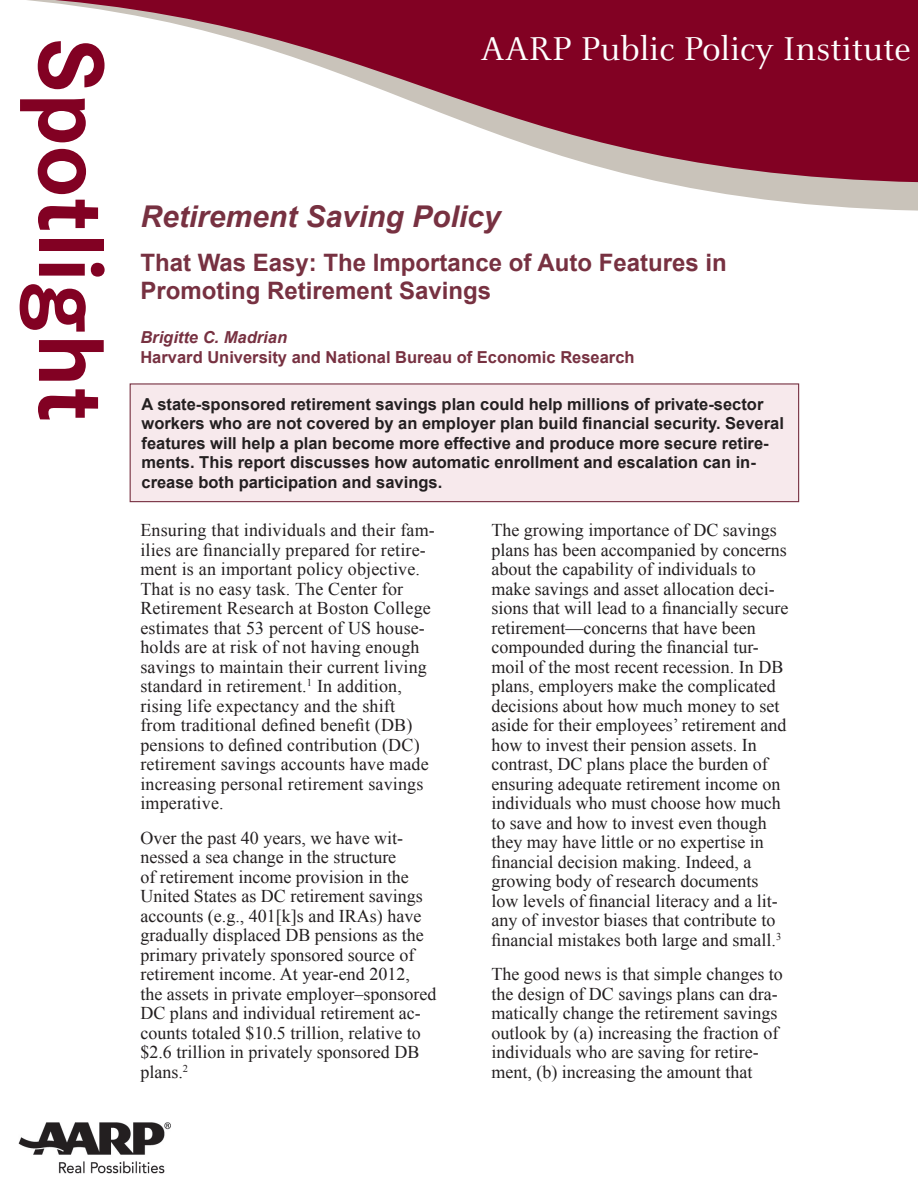
<style>
.page{position:relative;width:918px;height:1188px;background:#fff}
.page>*{position:absolute;margin:0;border:0;box-sizing:border-box;transform-origin:0 0}
.t1{font:700 91.05px "Corporate SBQ";color:#820123}
.t2{font:36.45px "Celeste";color:#fff}
.t3{font:italic 700 30px "Arial";color:#773141}
.t4{font:700 24px/28.8px "Arial";color:#773141}
.Body{font:18px/19.5px "Times New Roman";color:#231f20}
.SummaryBox{font:700 16.5px/19.5px "Arial";color:#231f20}
.AuthorAffiliation{font:700 16.5px "Arial";color:#773141}
.Author{font:italic 700 16.5px "Arial";color:#773141}
</style>
<div class="page">
<svg style="left:667px;top:183px;width:251px;height:28px;fill:#c9c3ba"></svg>
<svg style="left:27px;top:0;width:891px;height:183px;fill:#820123"></svg>
<img style="left:18px;top:1122px;width:153px;height:51px">
<div style="left:130px;top:384px;width:669px;height:118px;background:#f7e9ec"></div>
<div style="left:130px;top:383px;width:669px;height:119px;border:1px solid #773141"></div>
<p class="t1" style="left:126px;top:38px;width:385px;rotate:90deg">Spotlight</p>
<p class="t2" style="left:480px;top:30px;width:432px">AARP Public Policy Institute</p>
<h1 class="t3" style="left:140px;top:196px;width:362px">Retirement Saving Policy</h1>
<h1 class="t4" style="left:140px;top:248px;width:588px">That Was Easy: The Importance of Auto Features in<br>Promoting Retirement Savings</h1>
<p class="Author" style="left:140px;top:326px;width:148px">Brigitte C. Madrian</p>
<p class="AuthorAffiliation" style="left:140px;top:346px;width:496px">Harvard University and National Bureau of Economic Research</p>
<p class="SummaryBox" style="left:142px;top:395px;width:644px">A state-sponsored retirement savings plan could help millions of private-sector workers who are not covered by an employer plan build financial security. Several features will help a plan become more effective and produce more secure retire&shy;ments. This report discusses how automatic enrollment and escalation can in&shy;crease both participation and savings.</p>
<p class="Body" style="left:140px;top:520px;width:296px">Ensuring that individuals and their fam&shy;ilies are financially prepared for retire&shy;ment is an important policy objective.<br>That is no easy task. The Center for Retirement Research at Boston College estimates that 53 percent of US house&shy;holds are at risk of not having enough savings to maintain their current living standard in retirement.<sup>1</sup> In addition, rising life expectancy and the shift from traditional defined benefit (DB) pensions to defined contribution (DC) retirement savings accounts have made increasing personal retirement savings imperative.</p>
<p class="Body" style="left:140px;top:828px;width:297px">Over the past 40 years, we have wit&shy;nessed a sea change in the structure<br>of retirement income provision in the United States as DC retirement savings accounts (e.g., 401[k]s and IRAs) have gradually displaced DB pensions as the primary privately sponsored source of retirement income. At year-end 2012, the assets in private employer–sponsored DC plans and individual retirement ac&shy;counts totaled $10.5 trillion, relative to $2.6 trillion in privately sponsored DB plans.<sup>2</sup></p>
<p class="Body" style="left:491px;top:520px;width:299px">The growing importance of DC savings plans has been accompanied by concerns about the capability of individuals to make savings and asset allocation deci&shy;sions that will lead to a financially secure retirement—concerns that have been compounded during the financial tur&shy;moil of the most recent recession. In DB plans, employers make the complicated decisions about how much money to set aside for their employees’ retirement and how to invest their pension assets. In contrast, DC plans place the burden of ensuring adequate retirement income on individuals who must choose how much to save and how to invest even though they may have little or no expertise in financial decision making. Indeed, a growing body of research documents low levels of financial literacy and a lit&shy;any of investor biases that contribute to financial mistakes both large and small.<sup>3</sup></p>
<p class="Body" style="left:491px;top:964px;width:293px">The good news is that simple changes to the design of DC savings plans can dra&shy;matically change the retirement savings outlook by (a) increasing the fraction of individuals who are saving for retire&shy;ment, (b) increasing the amount that</p>
</div>
